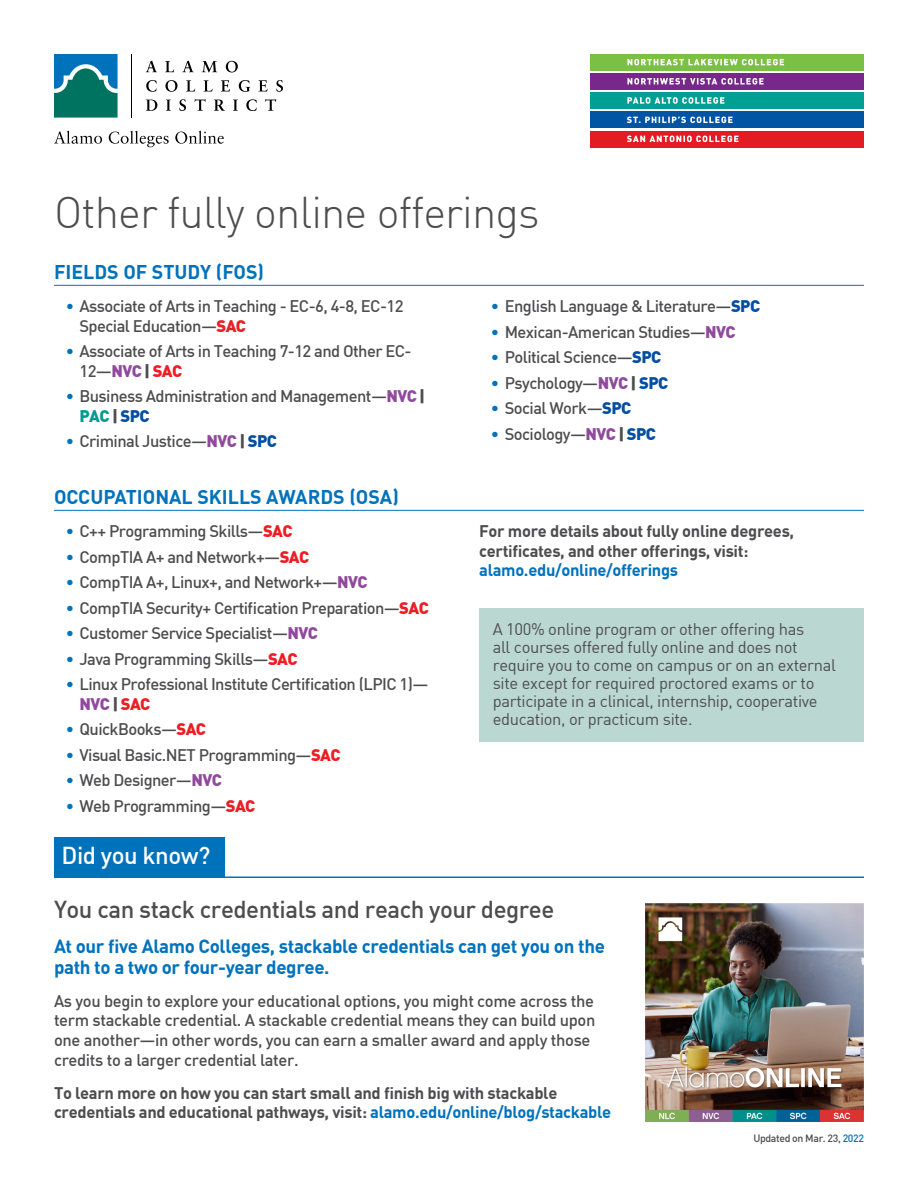
<style>
.page{position:relative;width:918px;height:1188px;background:#fff}
.page>*{position:absolute;margin:0;border:0;box-sizing:border-box;transform-origin:0 0}
.t1{font:300 43.5px "DIN Offc";letter-spacing:-.02em;color:#4d4d4f}
.t2{font:500 24px "DIN Offc";letter-spacing:-.02em;color:#4d4d4f}
.t3{font:500 24px "DIN Offc";letter-spacing:-.02em;color:#fff}
.t4{font:700 19.5px "DIN Offc";color:#0072bc}
.t5{font:700 18.75px/21px "DIN Offc";letter-spacing:-.02em;color:#0072bc}
.t6{font:500 16.5px/19.5px "DIN Offc";letter-spacing:-.035em;color:#4d4d4f}
.t7{font:16.5px/18px "DIN Offc";letter-spacing:-.02em;color:#4d4d4f}
.t8{font:700 16.5px/19.5px "DIN Offc";letter-spacing:-.02em;color:#4d4d4f}
.t9{font:700 16.5px "DIN Offc";letter-spacing:-.02em;color:#0072bc}
.t10{font:500 10.5px "DIN Offc";letter-spacing:-.035em;color:#4d4d4f}
.s1{font-weight:900;color:#0072bc}
.s2{font-weight:900;color:#ed1d24}
.s3{font-weight:900;color:#90499c}
.s4{font-weight:900}
.s5{font-weight:900;color:#009b90}
.s6{font-weight:900;color:#034ea2}
.s7{color:#0072bc}
</style>
<div class="page">
<svg style="left:54px;top:131px;width:170px;height:16px"></svg>
<svg style="left:146px;top:61px;width:137px;height:50px"></svg>
<hr style="left:131px;top:54px;width:1px;height:64px;background:#000">
<svg style="left:54px;top:54px;width:64px;height:64px;background:#1b818e"></svg>
<div style="left:590px;top:54px;width:274px;height:17px;background:#7ac143"></div>
<div style="left:590px;top:73px;width:274px;height:17px;background:#78288b"></div>
<div style="left:590px;top:92px;width:274px;height:17px;background:#009f93"></div>
<div style="left:590px;top:131px;width:274px;height:16px;background:#e31b23"></div>
<div style="left:590px;top:112px;width:274px;height:16px;background:#0054a4"></div>
<svg style="left:627px;top:59px;width:157px;height:6px"></svg>
<svg style="left:627px;top:78px;width:137px;height:7px"></svg>
<svg style="left:627px;top:97px;width:97px;height:7px"></svg>
<svg style="left:627px;top:136px;width:111px;height:6px"></svg>
<svg style="left:627px;top:117px;width:106px;height:6px"></svg>
<div style="left:54px;top:837px;width:170px;height:41px;background:#0072bc"></div>
<hr style="left:54px;top:876px;width:810px;height:2px;background:#0072bc">
<hr style="left:54px;top:285px;width:810px;height:1px;background:#0072bc">
<hr style="left:54px;top:510px;width:810px;height:1px;background:#0072bc">
<div style="left:479px;top:609px;width:385px;height:133px;background:#bbd7d2"></div>
<img style="left:646px;top:903px;width:218px;height:219px">
<h1 class="t1" style="left:54px;top:186px;width:487px">Other fully online offerings</h1>
<p class="t4" style="left:54px;top:259px;width:212px">FIELDS OF STUDY (FOS)</p>
<p class="t6" style="left:79px;top:296px;width:325px;text-indent:-13px"><span class="s1">•</span> Associate of Arts in Teaching - EC-6, 4-8, EC-12<br>Special Education—<span class="s2">SAC</span></p>
<p class="t6" style="left:79px;top:341px;width:334px;text-indent:-13px"><span class="s1">•</span> Associate of Arts in Teaching 7-12 and Other EC-<br>12—<span class="s3">NVC</span> <span class="s4">|</span> <span class="s2">SAC</span></p>
<p class="t6" style="left:79px;top:386px;width:347px;text-indent:-13px"><span class="s1">•</span> Business Administration and Management—<span class="s3">NVC</span> <span class="s4">|<br></span><span class="s5">PAC</span> <span class="s4">|</span> <span class="s6">SPC</span></p>
<p class="t6" style="left:66px;top:431px;width:212px"><span class="s1">•</span> Criminal Justice—<span class="s3">NVC</span> <span class="s4">|</span> <span class="s6">SPC</span></p>
<p class="t6" style="left:491px;top:296px;width:270px"><span class="s1">•</span> English Language &amp; Literature—<span class="s6">SPC</span></p>
<p class="t6" style="left:491px;top:321px;width:246px"><span class="s1">•</span> Mexican-American Studies—<span class="s3">NVC</span></p>
<p class="t6" style="left:491px;top:347px;width:171px"><span class="s1">•</span> Political Science—<span class="s6">SPC</span></p>
<p class="t6" style="left:491px;top:372px;width:178px"><span class="s1">•</span> Psychology—<span class="s3">NVC</span> <span class="s4">|</span> <span class="s6">SPC</span></p>
<p class="t6" style="left:491px;top:398px;width:141px"><span class="s1">•</span> Social Work—<span class="s6">SPC</span></p>
<p class="t6" style="left:491px;top:423px;width:166px"><span class="s1">•</span> Sociology—<span class="s3">NVC</span> <span class="s4">|</span> <span class="s6">SPC</span></p>
<p class="t4" style="left:54px;top:484px;width:346px">OCCUPATIONAL SKILLS AWARDS (OSA)</p>
<p class="t6" style="left:66px;top:521px;width:228px"><span class="s1">•</span> C++ Programming Skills—<span class="s2">SAC</span></p>
<p class="t6" style="left:66px;top:546px;width:245px"><span class="s1">•</span> CompTIA A+ and Network+—<span class="s2">SAC</span></p>
<p class="t6" style="left:66px;top:572px;width:303px"><span class="s1">•</span> CompTIA A+, Linux+, and Network+—<span class="s3">NVC</span></p>
<p class="t6" style="left:66px;top:597px;width:364px"><span class="s1">•</span> CompTIA Security+ Certification Preparation—<span class="s2">SAC</span></p>
<p class="t6" style="left:66px;top:623px;width:253px"><span class="s1">•</span> Customer Service Specialist—<span class="s3">NVC</span></p>
<p class="t6" style="left:66px;top:648px;width:233px"><span class="s1">•</span> Java Programming Skills—<span class="s2">SAC</span></p>
<p class="t6" style="left:79px;top:674px;width:351px;text-indent:-13px"><span class="s1">•</span> Linux Professional Institute Certification (LPIC 1)—<br><span class="s3">NVC</span> <span class="s4">|</span> <span class="s2">SAC</span></p>
<p class="t6" style="left:66px;top:719px;width:142px"><span class="s1">•</span> QuickBooks—<span class="s2">SAC</span></p>
<p class="t6" style="left:66px;top:744px;width:276px"><span class="s1">•</span> Visual Basic.NET Programming—<span class="s2">SAC</span></p>
<p class="t6" style="left:66px;top:770px;width:157px"><span class="s1">•</span> Web Designer—<span class="s3">NVC</span></p>
<p class="t6" style="left:66px;top:795px;width:191px"><span class="s1">•</span> Web Programming—<span class="s2">SAC</span></p>
<p class="t8" style="left:479px;top:521px;width:317px">For more details about fully online degrees, certificates, and other offerings, visit:</p>
<p class="t9" style="left:479px;top:559px;width:200px">alamo.edu/online/offerings</p>
<p class="t7" style="left:493px;top:619px;width:345px">A 100% online program or other offering has<br>all courses offered fully online and does not require you to come on campus or on an external site except for required proctored exams or to participate in a clinical, internship, cooperative education, or practicum site.</p>
<h2 class="t3" style="left:62px;top:840px;width:150px">Did you know?</h2>
<h2 class="t2" style="left:54px;top:894px;width:502px">You can stack credentials and reach your degree</h2>
<p class="t5" style="left:54px;top:935px;width:552px">At our five Alamo Colleges, stackable credentials can get you on the path to a two or four-year degree.</p>
<p class="t6" style="left:54px;top:991px;width:543px">As you begin to explore your educational options, you might come across the term stackable credential. A stackable credential means they can build upon one another—in other words, you can earn a smaller award and apply those credits to a larger credential later.</p>
<p class="t8" style="left:54px;top:1082px;width:559px">To learn more on how you can start small and finish big with stackable credentials and educational pathways, visit: <span class="s7">alamo.edu/online/blog/stackable</span></p>
<p class="t10" style="left:753px;top:1132px;width:112px">Updated on Mar. 23, <span class="s7">2022</span></p>
</div>
